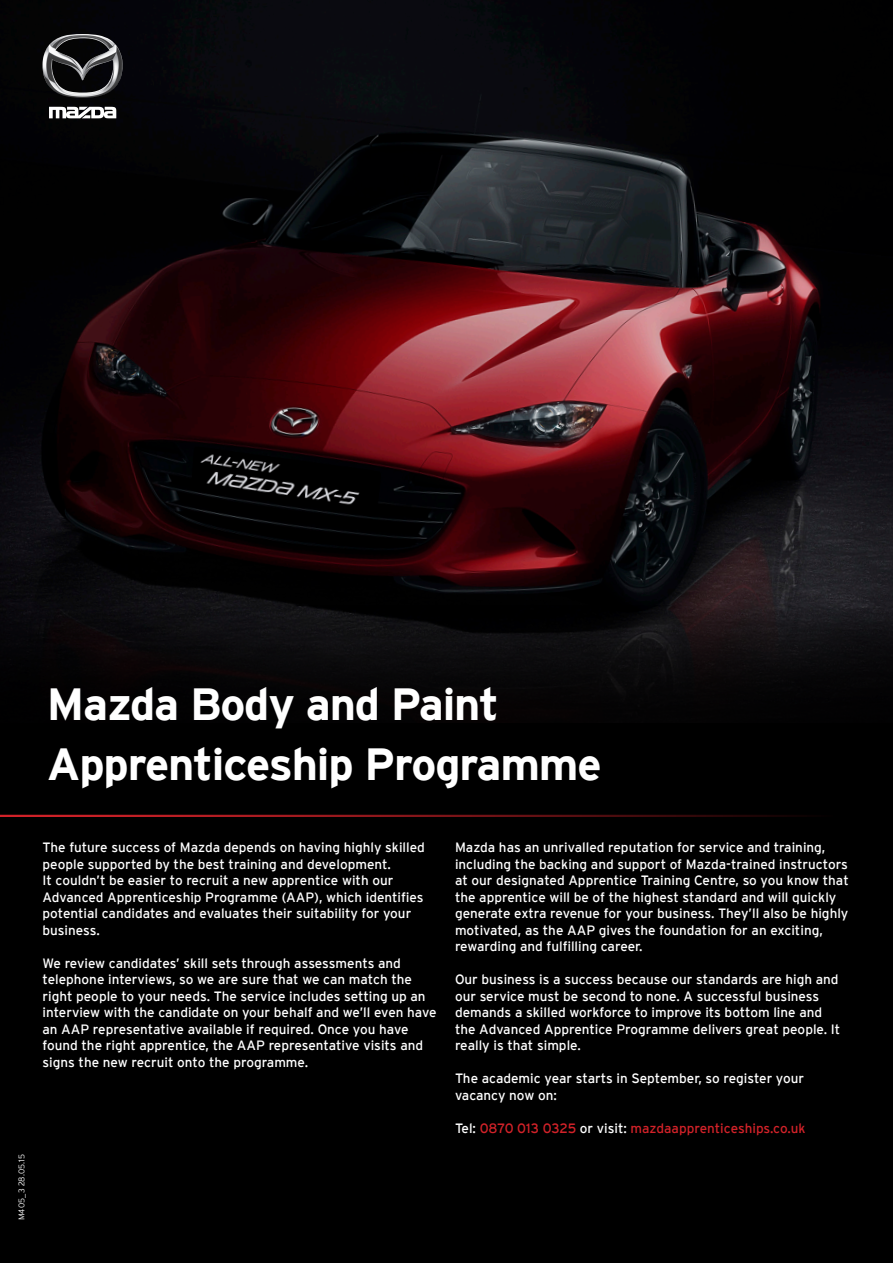
<style>
.page{position:relative;width:893px;height:1263px;background:#fff}
.page>*{position:absolute;margin:0;border:0;box-sizing:border-box;transform-origin:0 0}
.t1{font:700 45px "Interstate";letter-spacing:-.025em;color:#fff}
.t2{font:13.5px/16.5px "Interstate";color:#fff}
.t3{font:13.5px "Interstate";color:#d32229}
.t4{font:300 8.25px "Interstate";letter-spacing:.025em;color:#fff}
.s1{color:#fff}
</style>
<div class="page">
<img style="left:0;top:0;width:893px;height:605px">
<svg style="left:0;top:605px;width:893px;height:118px;background:#09080a"></svg>
<div style="left:0;top:723px;width:893px;height:540px;background:#000"></div>
<hr style="left:0;top:815px;width:833px;height:2px;background:#d32229">
<svg style="left:49px;top:107px;width:67px;height:11px"></svg>
<img style="left:43px;top:34px;width:80px;height:64px">
<p class="t1" style="left:47px;top:678px;width:454px">Mazda Body and Paint</p>
<p class="t1" style="left:47px;top:738px;width:556px">Apprenticeship Programme</p>
<p class="t2" style="left:43px;top:839px;width:384px">The future success of Mazda depends on having highly skilled people supported by the best training and development.<br>It couldn’t be easier to recruit a new apprentice with our Advanced Apprenticeship Programme (AAP), which identifies potential candidates and evaluates their suitability for your business.</p>
<p class="t2" style="left:43px;top:955px;width:396px">We review candidates’ skill sets through assessments and telephone interviews, so we are sure that we can match the right people to your needs. The service includes setting up an interview with the candidate on your behalf and we’ll even have an AAP representative available if required. Once you have found the right apprentice, the AAP representative visits and signs the new recruit onto the programme.</p>
<p class="t4" style="left:17px;top:1220px;width:68px;rotate:-90deg">M405_3 28.05.15</p>
<p class="t2" style="left:455px;top:839px;width:395px">Mazda has an unrivalled reputation for service and training, including the backing and support of Mazda-trained instructors at our designated Apprentice Training Centre, so you know that the apprentice will be of the highest standard and will quickly generate extra revenue for your business. They’ll also be highly motivated, as the AAP gives the foundation for an exciting, rewarding and fulfilling career.</p>
<p class="t2" style="left:455px;top:971px;width:387px">Our business is a success because our standards are high and our service must be second to none. A successful business demands a skilled workforce to improve its bottom line and the Advanced Apprentice Programme delivers great people. It really is that simple.</p>
<p class="t2" style="left:455px;top:1070px;width:351px">The academic year starts in September, so register your vacancy now on:</p>
<p class="t3" style="left:455px;top:1121px;width:352px"><span class="s1">Tel:</span> 0870 013 0325 <span class="s1">or visit:</span> mazdaapprenticeships.co.uk</p>
</div>
